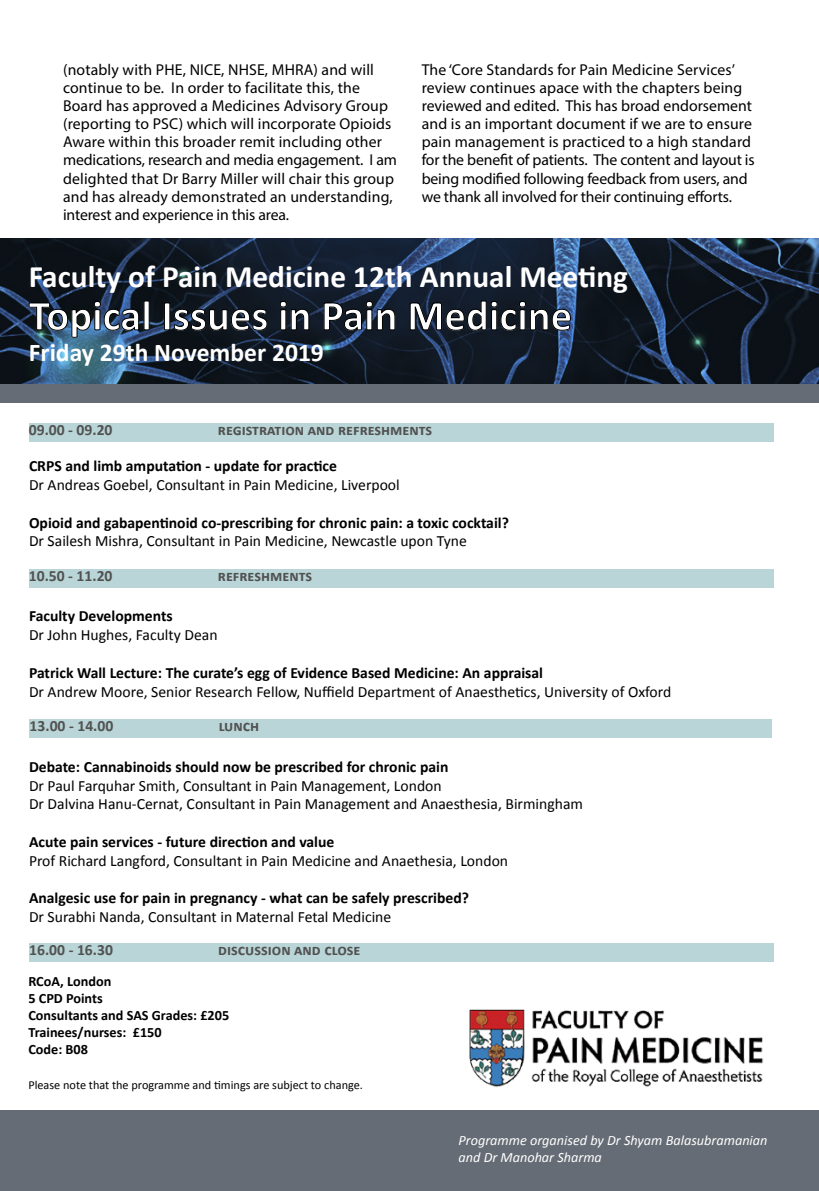
<style>
.page{position:relative;width:819px;height:1191px;background:#fff}
.page>*{position:absolute;margin:0;border:0;box-sizing:border-box;transform-origin:0 0}
.t1{font:700 42.7px "Calibri";color:#fff}
.t2{font:700 31.32px "Calibri";color:#fff}
.t3{font:700 25.55px "Calibri";color:#fff}
.t4{font:15.75px/18px "Myriad Pro";letter-spacing:.01em;color:#000}
.t5{font:15.58px/18.7px "Calibri";color:#000}
.t6{font:700 15.58px "Calibri";color:#000}
.t7{font:700 14.17px/17.2px "Calibri";color:#000}
.t8{font:italic 14.17px/17.2px "Calibri";color:#fff}
.t9{font:12.25px "Calibri";color:#000}
</style>
<div class="page">
<div style="left:29px;top:423px;width:744px;height:18px;background:#b9d5d7"></div>
<div style="left:0;top:1110px;width:819px;height:81px;background:#666c75"></div>
<img style="left:469px;top:1009px;width:295px;height:79px">
<img style="left:0;top:238px;width:819px;height:147px">
<svg style="left:28px;top:300px;width:122px;height:38px;background:#20364e"></svg>
<svg style="left:163px;top:302px;width:105px;height:29px;background:#101926"></svg>
<svg style="left:279px;top:300px;width:31px;height:31px"></svg>
<svg style="left:323px;top:300px;width:73px;height:31px;background:#131d2d"></svg>
<svg style="left:409px;top:300px;width:162px;height:31px;background:#121c2b"></svg>
<div style="left:29px;top:569px;width:744px;height:18px;background:#b9d5d7"></div>
<div style="left:30px;top:719px;width:742px;height:18px;background:#b9d5d7"></div>
<div style="left:29px;top:943px;width:744px;height:18px;background:#b9d5d7"></div>
<div style="left:0;top:385px;width:819px;height:18px;background:#666c75"></div>
<p class="t4" style="left:63px;top:60px;width:335px">(notably with PHE, NICE, NHSE, MHRA) and will continue to be. In order to facilitate this, the Board has approved a Medicines Advisory Group (reporting to PSC) which will incorporate Opioids Aware within this broader remit including other medications, research and media engagement. I am delighted that Dr Barry Miller will chair this group and has already demonstrated an understanding, interest and experience in this area.</p>
<p class="t4" style="left:421px;top:60px;width:334px">The ‘Core Standards for Pain Medicine Services’ review continues apace with the chapters being reviewed and edited. This has broad endorsement and is an important document if we are to ensure pain management is practiced to a high standard for the benefit of patients. The content and layout is being modified following feedback from users, and we thank all involved for their continuing efforts.</p>
<h2 class="t2" style="left:29px;top:257px;width:600px">Faculty of Pain Medicine 12th Annual Meeting</h2>
<h1 class="t1" style="left:29px;top:288px;width:545px">Topical Issues in Pain Medicine</h1>
<h3 class="t3" style="left:29px;top:336px;width:296px">Friday 29th November 2019</h3>
<p class="t6" style="left:29px;top:420px;width:85px">09.00 - 09.20</p>
<p class="t6" style="left:218px;top:420px;width:216px">Registration and Refreshments</p>
<p class="t6" style="left:29px;top:456px;width:309px">CRPS and limb amputation - update for practice</p>
<p class="t5" style="left:29px;top:475px;width:372px">Dr Andreas Goebel, Consultant in Pain Medicine, Liverpool</p>
<p class="t6" style="left:29px;top:512px;width:481px">Opioid and gabapentinoid co-prescribing for chronic pain: a toxic cocktail?</p>
<p class="t5" style="left:29px;top:532px;width:439px">Dr Sailesh Mishra, Consultant in Pain Medicine, Newcastle upon Tyne</p>
<p class="t6" style="left:29px;top:566px;width:85px">10.50 - 11.20</p>
<p class="t6" style="left:218px;top:566px;width:96px">Refreshments</p>
<p class="t6" style="left:29px;top:606px;width:145px">Faculty Developments</p>
<p class="t5" style="left:29px;top:626px;width:190px">Dr John Hughes, Faculty Dean</p>
<p class="t6" style="left:29px;top:662px;width:515px">Patrick Wall Lecture: The curate’s egg of Evidence Based Medicine: An appraisal</p>
<p class="t5" style="left:29px;top:682px;width:643px">Dr Andrew Moore, Senior Research Fellow, Nuffield Department of Anaesthetics, University of Oxford</p>
<p class="t6" style="left:30px;top:716px;width:85px">13.00 - 14.00</p>
<p class="t6" style="left:219px;top:716px;width:42px">lunch</p>
<p class="t6" style="left:29px;top:756px;width:421px">Debate: Cannabinoids should now be prescribed for chronic pain</p>
<p class="t5" style="left:29px;top:776px;width:555px">Dr Paul Farquhar Smith, Consultant in Pain Management, London<br>Dr Dalvina Hanu-Cernat, Consultant in Pain Management and Anaesthesia, Birmingham</p>
<p class="t6" style="left:29px;top:831px;width:307px">Acute pain services - future direction and value</p>
<p class="t5" style="left:29px;top:851px;width:480px">Prof Richard Langford, Consultant in Pain Medicine and Anaethesia, London</p>
<p class="t6" style="left:29px;top:888px;width:441px">Analgesic use for pain in pregnancy - what can be safely prescribed?</p>
<p class="t5" style="left:29px;top:907px;width:364px">Dr Surabhi Nanda, Consultant in Maternal Fetal Medicine</p>
<p class="t6" style="left:29px;top:939px;width:85px">16.00 - 16.30</p>
<p class="t6" style="left:218px;top:939px;width:144px">Discussion and close</p>
<p class="t7" style="left:28px;top:972px;width:202px">RCoA, London<br>5 CPD Points<br>Consultants and SAS Grades: £205<br>Trainees/nurses: £150<br>Code: B08</p>
<p class="t9" style="left:28px;top:1076px;width:336px">Please note that the programme and timings are subject to change.</p>
<p class="t8" style="left:458px;top:1130px;width:310px">Programme organised by Dr Shyam Balasubramanian and Dr Manohar Sharma</p>
</div>
